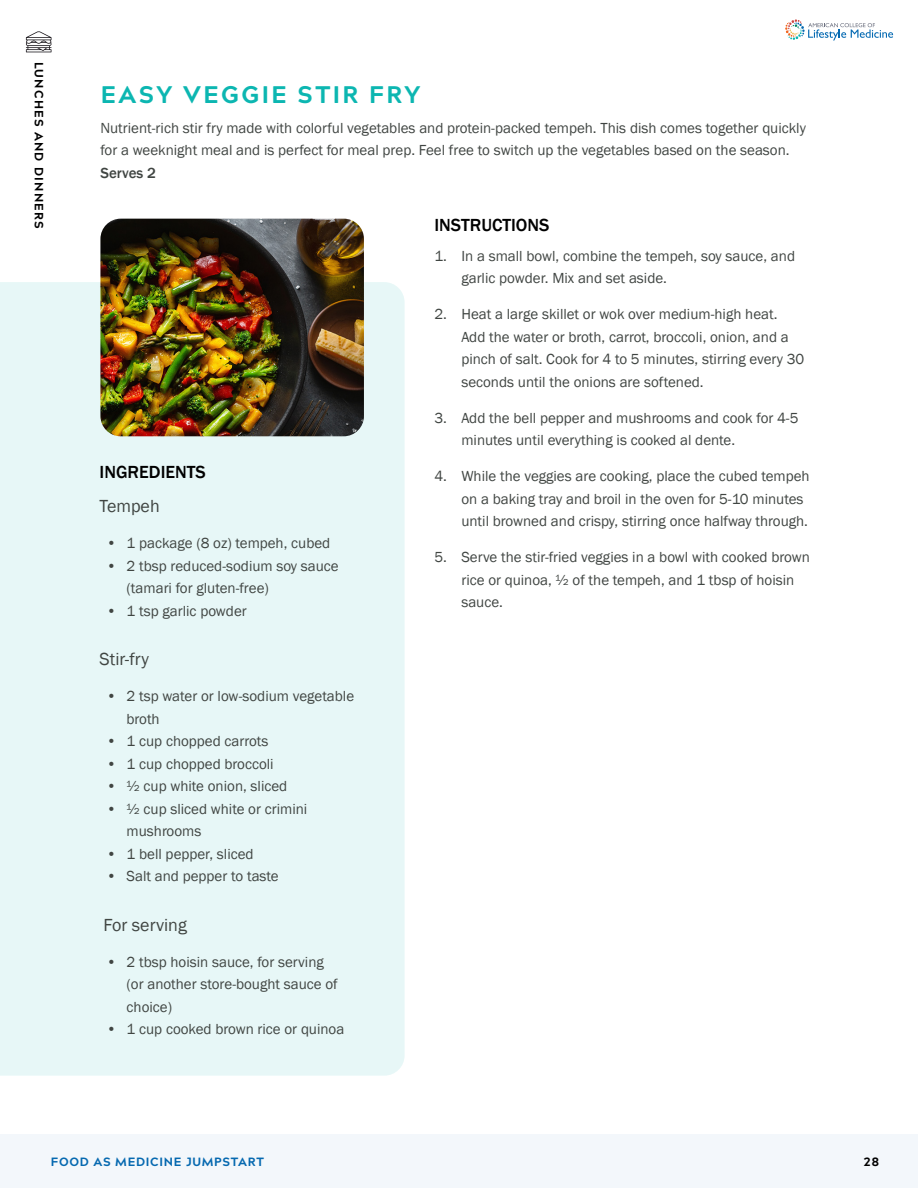
<style>
.page{position:relative;width:918px;height:1188px;background:#fff}
.page>*{position:absolute;margin:0;border:0;box-sizing:border-box;transform-origin:0 0}
.t1{font:800 24px "Acherus Grotesque";letter-spacing:.1em;color:#0cb6b1}
.t2{font:18px "Franklin Gothic";color:#404542}
.t3{font:500 18px "Franklin Gothic";color:#000}
.t4{font:15px/22.5px "Franklin Gothic";color:#404542}
.t5{font:500 15px "Franklin Gothic";color:#404542}
.t6{font:800 12px "Acherus Grotesque";letter-spacing:.06em;color:#0669b0}
.t7{font:800 12px "Acherus Grotesque";letter-spacing:.1em;color:#000}
</style>
<div class="page">
<div style="left:0;top:1134px;width:918px;height:54px;background:#f3f7fb"></div>
<svg style="left:785px;top:19px;width:108px;height:21px"></svg>
<svg style="left:26px;top:31px;width:26px;height:21px"></svg>
<div style="left:0;top:282px;width:405px;height:794px;background:#e7f7f7"></div>
<img style="left:100px;top:219px;width:264px;height:217px">
<p class="t7" style="left:49px;top:62px;width:169px;rotate:90deg">LUNCHES AND DINNERS</p>
<h1 class="t1" style="left:101px;top:74px;width:321px">EASY VEGGIE STIR FRY</h1>
<p class="t4" style="left:100px;top:117px;width:707px">Nutrient-rich stir fry made with colorful vegetables and protein-packed tempeh. This dish comes together quickly for a weeknight meal and is perfect for meal prep. Feel free to switch up the vegetables based on the season.</p>
<p class="t5" style="left:100px;top:163px;width:57px">Serves 2</p>
<p class="t3" style="left:100px;top:461px;width:108px">INGREDIENTS</p>
<p class="t2" style="left:100px;top:495px;width:62px">Tempeh</p>
<p class="t4" style="left:106px;top:532px;width:225px">• 1 package (8 oz) tempeh, cubed</p>
<p class="t4" style="left:127px;top:555px;width:214px;text-indent:-20px">• 2 tbsp reduced-sodium soy sauce (tamari for gluten-free)</p>
<p class="t4" style="left:106px;top:600px;width:142px">• 1 tsp garlic powder</p>
<p class="t2" style="left:100px;top:648px;width:51px">Stir-fry</p>
<p class="t4" style="left:127px;top:685px;width:229px;text-indent:-20px">• 2 tsp water or low-sodium vegetable broth</p>
<p class="t4" style="left:106px;top:730px;width:164px">• 1 cup chopped carrots</p>
<p class="t4" style="left:106px;top:753px;width:169px">• 1 cup chopped broccoli</p>
<p class="t4" style="left:106px;top:775px;width:183px">• ½ cup white onion, sliced</p>
<p class="t4" style="left:127px;top:798px;width:182px;text-indent:-20px">• ½ cup sliced white or crimini mushrooms</p>
<p class="t4" style="left:106px;top:843px;width:149px">• 1 bell pepper, sliced</p>
<p class="t4" style="left:106px;top:865px;width:174px">• Salt and pepper to taste</p>
<p class="t2" style="left:103px;top:913px;width:85px">For serving</p>
<p class="t4" style="left:127px;top:951px;width:213px;text-indent:-20px">• 2 tbsp hoisin sauce, for serving (or another store-bought sauce of choice)</p>
<p class="t4" style="left:106px;top:1018px;width:239px">• 1 cup cooked brown rice or quinoa</p>
<p class="t3" style="left:434px;top:214px;width:117px">INSTRUCTIONS</p>
<p class="t4" style="left:461px;top:245px;width:335px;text-indent:-27px">1. In a small bowl, combine the tempeh, soy sauce, and garlic powder. Mix and set aside.</p>
<p class="t4" style="left:461px;top:303px;width:345px;text-indent:-27px">2. Heat a large skillet or wok over medium-high heat.<br>Add the water or broth, carrot, broccoli, onion, and a pinch of salt. Cook for 4 to 5 minutes, stirring every 30 seconds until the onions are softened.</p>
<p class="t4" style="left:461px;top:407px;width:339px;text-indent:-27px">3. Add the bell pepper and mushrooms and cook for 4-5 minutes until everything is cooked al dente.</p>
<p class="t4" style="left:461px;top:465px;width:350px;text-indent:-27px">4. While the veggies are cooking, place the cubed tempeh on a baking tray and broil in the oven for 5-10 minutes until browned and crispy, stirring once halfway through.</p>
<p class="t4" style="left:461px;top:546px;width:350px;text-indent:-27px">5. Serve the stir-fried veggies in a bowl with cooked brown rice or quinoa, ½ of the tempeh, and 1 tbsp of hoisin sauce.</p>
<p class="t6" style="left:51px;top:1151px;width:215px">FOOD AS MEDICINE JUMPSTART</p>
<p class="t7" style="left:864px;top:1151px;width:17px">28</p>
</div>
